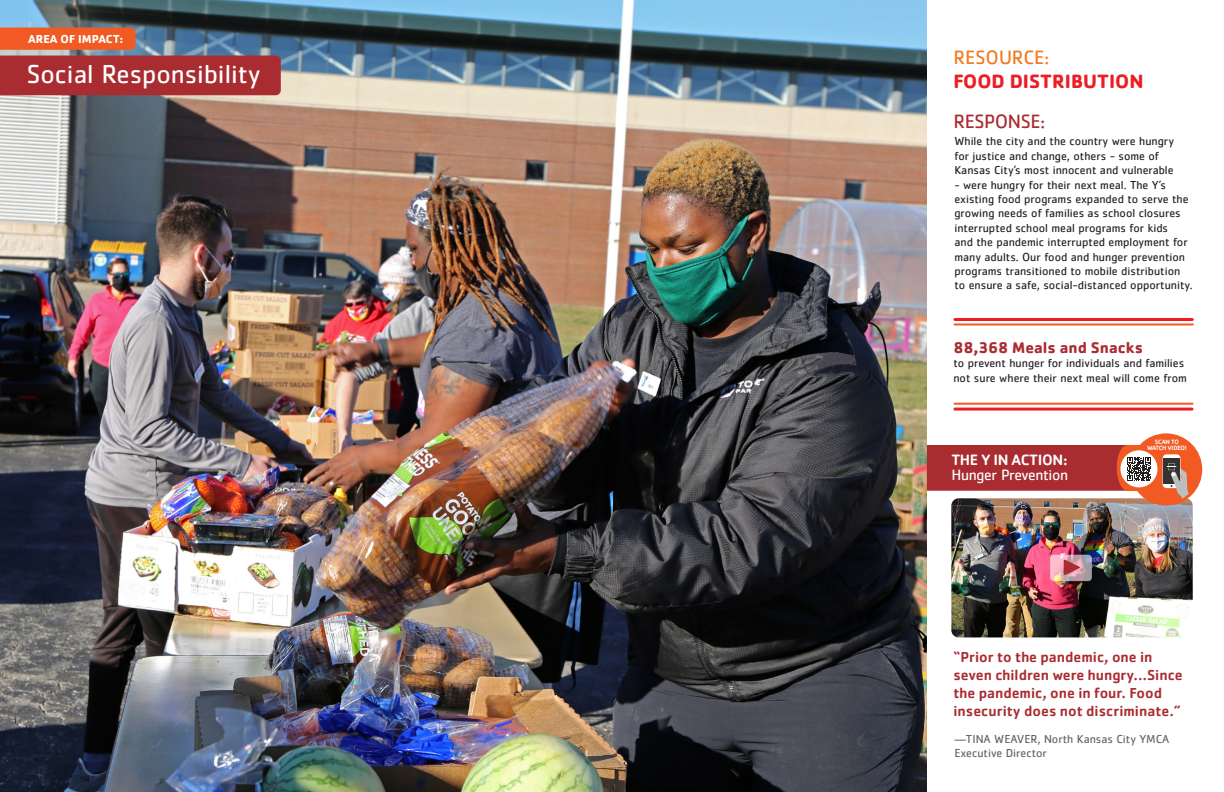
<style>
.page{position:relative;width:1224px;height:792px;background:#fff}
.page>*{position:absolute;margin:0;border:0;box-sizing:border-box;transform-origin:0 0}
.t1{font:27px "Cachet Std";color:#fff}
.t2{font:700 20px "Cachet Std";color:#ed1d24}
.t3{font:20px "Cachet Std";color:#f47920}
.t4{font:20px "Cachet Std";letter-spacing:-.02em;color:#a92c31}
.t5{font:700 16px "Cachet Std";color:#a92c31}
.t6{font:15.6px "Cachet Std";letter-spacing:-.02em;color:#fff}
.t7{font:500 15.6px "Cachet Std";letter-spacing:-.02em;color:#fff}
.t8{font:500 15px/18px "Cachet Std";color:#a92c31}
.t9{font:12px/14.4px "Cachet Std";color:#231f20}
.t10{font:12px/14.4px "Cachet Std";color:#636466}
.t11{font:700 12px "Cachet Std";color:#fff}
.t12{font:500 6.4px/6.5px "Cachet Std";letter-spacing:-.03em;color:#fff;text-align:center}
</style>
<div class="page">
<div style="left:901px;top:445px;width:295px;height:46px;background:#a92c31;border-radius:7px"></div>
<img style="left:0;top:0;width:927px;height:792px">
<div style="left:0;top:56px;width:281px;height:39px;background:#a92c31"></div>
<svg style="left:0;top:27px;width:136px;height:23px;background:#ec5c27"></svg>
<hr style="left:955px;top:318px;width:237px;height:3px;background:#ed1d24">
<hr style="left:954px;top:323px;width:239px;height:2px;background:#f15a22">
<hr style="left:955px;top:408px;width:237px;height:3px;background:#ed1d24">
<hr style="left:954px;top:403px;width:239px;height:2px;background:#f15a22">
<img style="left:951px;top:498px;width:242px;height:139px">
<svg style="left:1117px;top:433px;width:85px;height:73px"></svg>
<svg style="left:1050px;top:555px;width:42px;height:26px"></svg>
<svg style="left:1064px;top:559px;width:16px;height:16px"></svg>
<p class="t11" style="left:28px;top:31px;width:97px">AREA OF IMPACT:</p>
<h1 class="t1" style="left:27px;top:59px;width:235px">Social Responsibility</h1>
<h2 class="t3" style="left:953px;top:45px;width:97px">RESOURCE:</h2>
<h2 class="t2" style="left:953px;top:68px;width:192px">FOOD DISTRIBUTION</h2>
<h2 class="t4" style="left:953px;top:109px;width:93px">RESPONSE:</h2>
<p class="t9" style="left:954px;top:134px;width:221px">While the city and the country were hungry for justice and change, others - some of<br>Kansas City’s most innocent and vulnerable</p>
<p class="t9" style="left:954px;top:177px;width:240px">- were hungry for their next meal. The Y’s existing food programs expanded to serve the growing needs of families as school closures interrupted school meal programs for kids<br>and the pandemic interrupted employment for many adults. Our food and hunger prevention programs transitioned to mobile distribution to ensure a safe, social-distanced opportunity.</p>
<h3 class="t5" style="left:953px;top:337px;width:191px">88,368 Meals and Snacks</h3>
<p class="t9" style="left:953px;top:356px;width:235px">to prevent hunger for individuals and families not sure where their next meal will come from</p>
<p class="t7" style="left:951px;top:451px;width:118px">THE Y IN ACTION:</p>
<p class="t6" style="left:951px;top:466px;width:118px">Hunger Prevention</p>
<p class="t12" style="left:1147px;top:438px;width:41px">SCAN TO<br>WATCH VIDEO!</p>
<p class="t8" style="left:953px;top:648px;width:231px">“Prior to the pandemic, one in seven children were hungry...Since the pandemic, one in four. Food insecurity does not discriminate.”</p>
<p class="t10" style="left:954px;top:731px;width:217px">—TINA WEAVER, North Kansas City YMCA<br>Executive Director</p>
</div>
